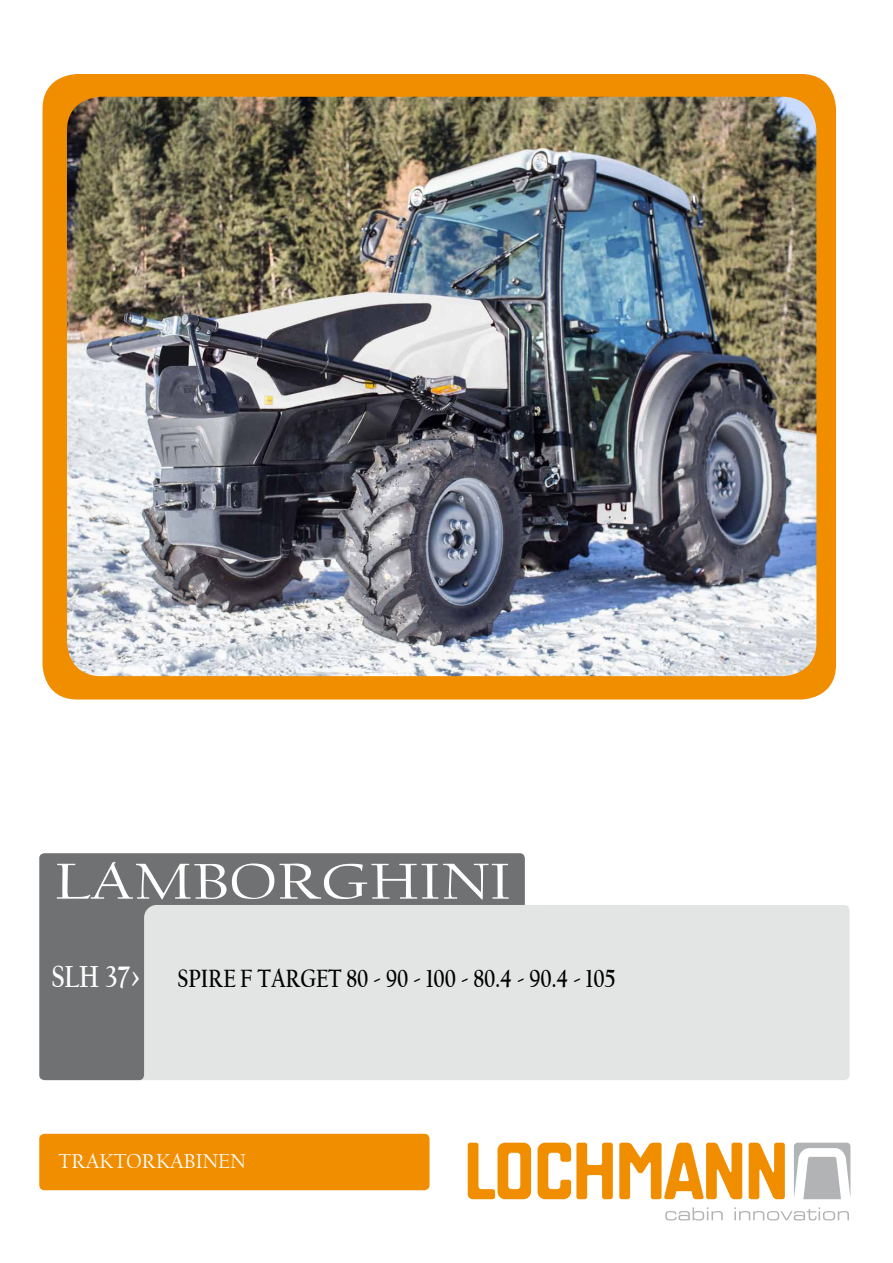
<style>
.page{position:relative;width:893px;height:1263px;background:#fff}
.page>*{position:absolute;margin:0;border:0;box-sizing:border-box;transform-origin:0 0}
.t1{font:52.5px "Californian FB";color:#fff;scale:1.25 1}
.t2{font:700 26.25px "Californian FB";color:#000;scale:.8 1}
.t3{font:21px "Californian FB";color:#fff}
.s1{font-size:31.8px;color:#fff}
.s2{font-size:33.75px;color:#fff}
</style>
<div class="page">
<div style="left:43px;top:75px;width:792px;height:624px;background:#f18e00;border-radius:34px"></div>
<svg style="left:794px;top:1143px;width:56px;height:56px"></svg>
<svg style="left:665px;top:1207px;width:58px;height:13px"></svg>
<svg style="left:734px;top:1207px;width:115px;height:13px"></svg>
<svg style="left:468px;top:1142px;width:317px;height:57px"></svg>
<div style="left:39px;top:1134px;width:390px;height:56px;background:#f18e00;border-radius:5px"></div>
<div style="left:525px;top:905px;width:324px;height:175px;background:#e3e4e4"></div>
<img style="left:67px;top:97px;width:749px;height:579px">
<svg style="left:39px;top:853px;width:486px;height:227px;background:#b7b8b8"></svg>
<h1 class="t1" style="left:54px;top:852px;width:367px">LAMBORGHINI</h1>
<p class="t2" style="left:51px;top:964px;width:706px"><span class="s1">SLH 37</span><span class="s2">&gt;</span> SPIRE F TARGET 80 - 90 - 100 - 80.4 - 90.4 - 105</p>
<p class="t3" style="left:59px;top:1150px;width:189px">TRAKTORKABINEN</p>
</div>
